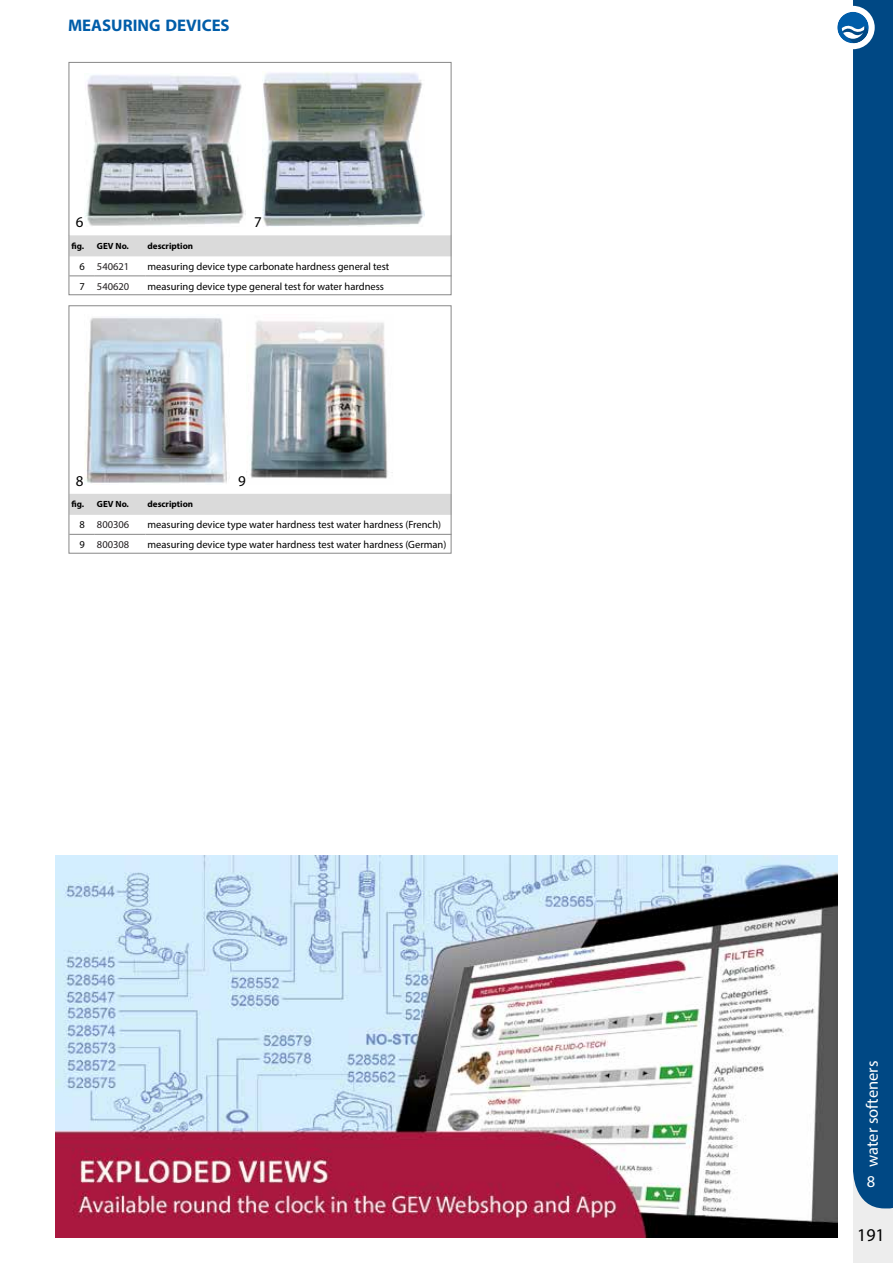
<style>
.page{position:relative;width:893px;height:1263px;background:#fff}
.page>*{position:absolute;margin:0;border:0;box-sizing:border-box;transform-origin:0 0}
.t1{font:18px "Myriad Pro";color:#000}
.t2{font:700 16.8px "Myriad Pro";color:#005da9}
.t3{font:16.5px "Myriad Pro";color:#fff}
.t4{font:15px "Myriad Pro";color:#000}
.t5{font:10.5px "Myriad Pro";color:#000}
.t6{font:10.5px "Myriad Pro";color:#231f20}
.t7{font:700 9px "Myriad Pro";color:#000}
.s1{color:#000}
</style>
<div class="page">
<div style="left:853px;top:0;width:40px;height:1263px;background:#ededed"></div>
<div style="left:853px;top:0;width:40px;height:1208px;background:#004884"></div>
<div style="left:831px;top:6px;width:44px;height:43px;background:#fff;border-radius:50%"></div>
<div style="left:837px;top:12px;width:32px;height:31px;background:#005da9;border-radius:50%"></div>
<svg style="left:842px;top:25px;width:26px;height:18px"></svg>
<img style="left:85px;top:75px;width:161px;height:151px">
<img style="left:263px;top:72px;width:161px;height:154px">
<div style="left:69px;top:62px;width:382px;height:174px;border:1px solid #878787"></div>
<div style="left:71px;top:237px;width:378px;height:19px;background:#dadada"></div>
<svg style="left:71px;top:275px;width:24px;height:1px"></svg>
<hr style="left:95px;top:275px;width:50px;height:1px;background:#878787">
<hr style="left:145px;top:275px;width:306px;height:1px;background:#878787">
<div style="left:69px;top:235px;width:382px;height:60px;border:1px solid #878787"></div>
<img style="left:84px;top:318px;width:146px;height:165px">
<img style="left:250px;top:321px;width:143px;height:158px">
<div style="left:69px;top:305px;width:382px;height:189px;border:1px solid #878787"></div>
<div style="left:71px;top:495px;width:378px;height:20px;background:#dadada"></div>
<svg style="left:71px;top:534px;width:24px;height:1px"></svg>
<hr style="left:95px;top:534px;width:50px;height:1px;background:#878787">
<hr style="left:145px;top:534px;width:306px;height:1px;background:#878787">
<div style="left:69px;top:493px;width:382px;height:61px;border:1px solid #878787"></div>
<img style="left:55px;top:855px;width:783px;height:383px">
<h2 class="t2" style="left:68px;top:14px;width:163px">MEASURING DEVICES</h2>
<h3 class="t4" style="left:76px;top:213px;width:9px">6</h3>
<h3 class="t4" style="left:254px;top:213px;width:9px">7</h3>
<p class="t7" style="left:71px;top:240px;width:14px">fig.</p>
<p class="t7" style="left:97px;top:240px;width:33px">GEV No.</p>
<p class="t7" style="left:148px;top:240px;width:47px">description</p>
<p class="t6" style="left:79px;top:260px;width:51px"><span class="s1">6</span> 540621</p>
<p class="t5" style="left:148px;top:260px;width:243px">measuring device type carbonate hardness general test</p>
<p class="t6" style="left:79px;top:280px;width:51px"><span class="s1">7</span> 540620</p>
<p class="t5" style="left:148px;top:280px;width:238px">measuring device type general test for water hardness</p>
<h3 class="t4" style="left:76px;top:472px;width:9px">8</h3>
<h3 class="t4" style="left:238px;top:472px;width:9px">9</h3>
<p class="t7" style="left:71px;top:498px;width:14px">fig.</p>
<p class="t7" style="left:97px;top:498px;width:33px">GEV No.</p>
<p class="t7" style="left:148px;top:498px;width:47px">description</p>
<p class="t6" style="left:79px;top:518px;width:51px"><span class="s1">8</span> 800306</p>
<p class="t5" style="left:148px;top:518px;width:295px">measuring device type water hardness test water hardness (French)</p>
<p class="t6" style="left:79px;top:538px;width:51px"><span class="s1">9</span> 800308</p>
<p class="t5" style="left:148px;top:538px;width:300px">measuring device type water hardness test water hardness (German)</p>
<h3 class="t3" style="left:862px;top:1167px;width:108px;rotate:-90deg">water softeners</h3>
<h3 class="t3" style="left:867px;top:1171px;width:10px">8</h3>
<h1 class="t1" style="left:857px;top:1224px;width:29px">191</h1>
</div>
